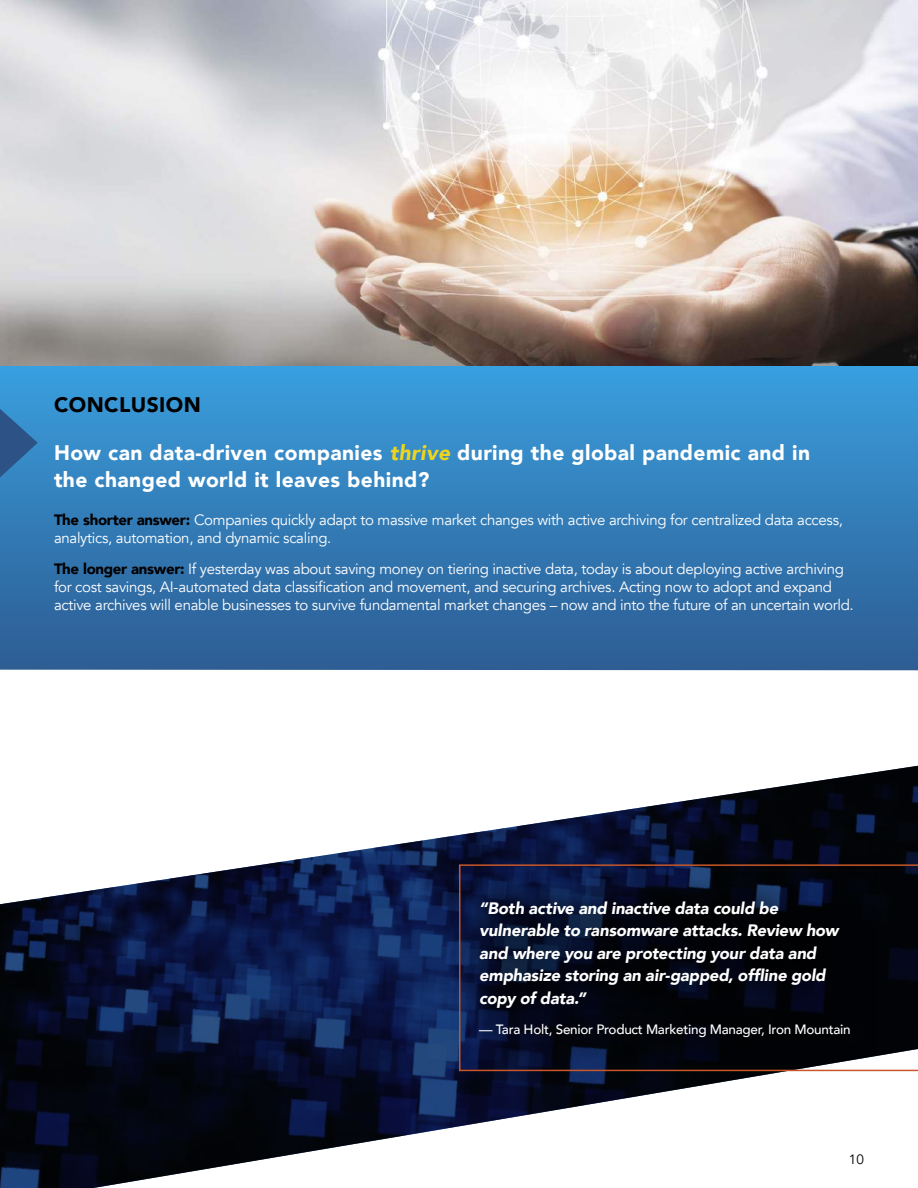
<style>
.page{position:relative;width:918px;height:1188px;background:#fff}
.page>*{position:absolute;margin:0;border:0;box-sizing:border-box;transform-origin:0 0}
.t1{font:900 21px/27px "Avenir";letter-spacing:.02em;color:#fff}
.t2{font:900 21px "Avenir";letter-spacing:.02em;color:#000}
.t3{font:italic 900 16.5px/22.5px "Avenir";letter-spacing:-.01em;color:#fff}
.t4{font:15px/18px "Avenir";letter-spacing:-.02em;color:#fff}
.t5{font:500 13.5px "Avenir";letter-spacing:-.02em;color:#fff}
.t6{font:13.5px "Avenir";color:#000}
.s1{font-style:italic;color:#edd51c}
.s2{font-weight:900;color:#000}
</style>
<div class="page">
<svg style="left:0;top:366px;width:918px;height:304px;background:#337db8"></svg>
<svg style="left:0;top:397px;width:38px;height:93px;background:#3277b1"></svg>
<img style="left:0;top:0;width:918px;height:366px">
<img style="left:0;top:765px;width:918px;height:423px">
<svg style="left:459px;top:864px;width:459px;height:207px;background:#282027"></svg>
<svg style="left:452px;top:872px;width:426px;height:193px;background:#050a1a"></svg>
<h1 class="t2" style="left:54px;top:387px;width:148px">CONCLUSION</h1>
<h1 class="t1" style="left:54px;top:438px;width:758px">How can data-driven companies <span class="s1">thrive</span> during the global pandemic and in the changed world it leaves behind?</h1>
<p class="t4" style="left:54px;top:511px;width:790px"><span class="s2">The shorter answer:</span> Companies quickly adapt to massive market changes with active archiving for centralized data access, analytics, automation, and dynamic scaling.</p>
<p class="t4" style="left:54px;top:561px;width:801px"><span class="s2">The longer answer:</span> If yesterday was about saving money on tiering inactive data, today is about deploying active archiving for cost savings, AI-automated data classification and movement, and securing archives. Acting now to adopt and expand active archives will enable businesses to survive fundamental market changes – now and into the future of an uncertain world.</p>
<p class="t3" style="left:479px;top:897px;width:361px">“Both active and inactive data could be vulnerable to ransomware attacks. Review how and where you are protecting your data and emphasize storing an air-gapped, offline gold copy of data.”</p>
<p class="t5" style="left:479px;top:1017px;width:373px">— Tara Holt, Senior Product Marketing Manager, Iron Mountain</p>
<p class="t6" style="left:849px;top:1151px;width:17px">10</p>
</div>
